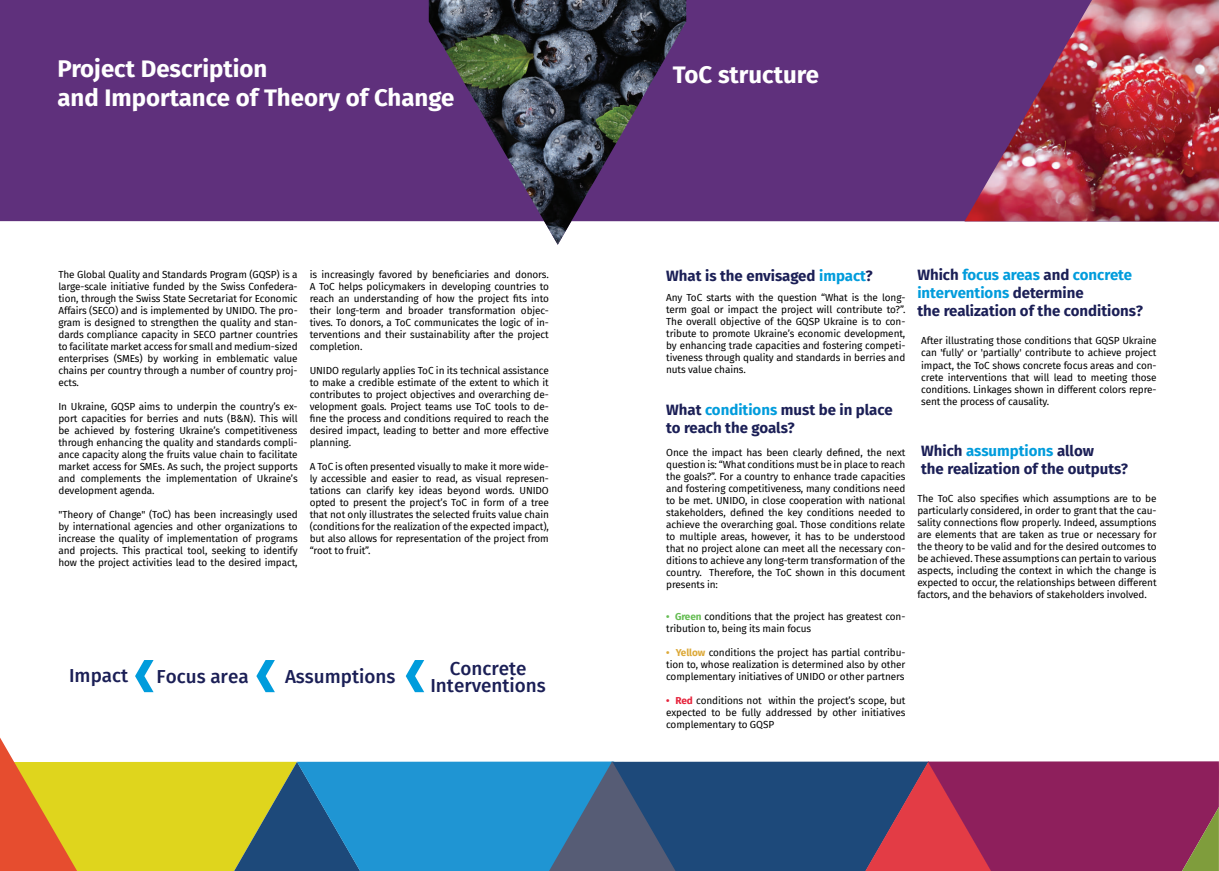
<style>
.page{position:relative;width:1219px;height:871px;background:#fff}
.page>*{position:absolute;margin:0;border:0;box-sizing:border-box;transform-origin:0 0}
.t1{font:700 24px/28.8px "Fira Sans";color:#fff}
.t2{font:500 18.8px/17px "Fira Sans";color:#1b1f56;text-align:center}
.t3{font:700 15px/18px "Fira Sans";color:#1b1f56}
.t4{font:10px/12px "Fira Sans";letter-spacing:-.01em;color:#000;text-align:justify}
.s1{color:#009cdc}
.s2{font-weight:700;color:#66bd54}
.s3{color:#040503}
.s4{font-weight:700;color:#dca939}
.s5{font-weight:700;color:#e6233b}
</style>
<div class="page">
<div style="left:0;top:0;width:1219px;height:221px;background:#5f307c"></div>
<svg style="left:135px;top:660px;width:19px;height:32px"></svg>
<svg style="left:256px;top:660px;width:19px;height:32px"></svg>
<svg style="left:406px;top:660px;width:18px;height:32px"></svg>
<img style="left:429px;top:0;width:257px;height:245px">
<img style="left:965px;top:0;width:254px;height:221px">
<svg style="left:0;top:737px;width:1219px;height:133px"></svg>
<h1 class="t1" style="left:57px;top:53px;width:398px">Project Description<br>and Importance of Theory of Change</h1>
<p class="t4" style="left:58px;top:268px;width:241px">The Global Quality and Standards Program (GQSP) is a large-scale initiative funded by the Swiss Confedera&shy;tion, through the Swiss State Secretariat for Economic Affairs (SECO) and is implemented by UNIDO. The pro&shy;gram is designed to strengthen the quality and stan&shy;dards compliance capacity in SECO partner countries to facilitate market access for small and medium-sized enterprises (SMEs) by working in emblematic value chains per country through a number of country proj&shy;ects.</p>
<p class="t4" style="left:58px;top:400px;width:241px">In Ukraine, GQSP aims to underpin the country’s ex&shy;port capacities for berries and nuts (B&amp;N). This will be achieved by fostering Ukraine’s competitiveness through enhancing the quality and standards compli&shy;ance capacity along the fruits value chain to facilitate market access for SMEs. As such, the project supports and complements the implementation of Ukraine’s development agenda.</p>
<p class="t4" style="left:58px;top:508px;width:241px">"Theory of Change" (ToC) has been increasingly used by international agencies and other organizations to increase the quality of implementation of programs and projects. This practical tool, seeking to identify how the project activities lead to the desired impact,</p>
<p class="t4" style="left:310px;top:268px;width:241px">is increasingly favored by beneficiaries and donors.<br>A ToC helps policymakers in developing countries to reach an understanding of how the project fits into their long-term and broader transformation objec&shy;tives. To donors, a ToC communicates the logic of in&shy;terventions and their sustainability after the project completion.</p>
<p class="t4" style="left:310px;top:364px;width:241px">UNIDO regularly applies ToC in its technical assistance to make a credible estimate of the extent to which it contributes to project objectives and overarching de&shy;velopment goals. Project teams use ToC tools to de&shy;fine the process and conditions required to reach the desired impact, leading to better and more effective planning.</p>
<p class="t4" style="left:310px;top:460px;width:241px">A ToC is often presented visually to make it more wide&shy;ly accessible and easier to read, as visual represen&shy;tations can clarify key ideas beyond words. UNIDO opted to present the project’s ToC in form of a tree that not only illustrates the selected fruits value chain (conditions for the realization of the expected impact), but also allows for representation of the project from “root to fruit”.</p>
<h2 class="t2" style="left:69px;top:666px;width:61px">Impact</h2>
<h2 class="t2" style="left:157px;top:666px;width:94px">Focus area</h2>
<h2 class="t2" style="left:285px;top:666px;width:112px">Assumptions</h2>
<h2 class="t2" style="left:430px;top:658px;width:117px">Concrete<br>Interventions</h2>
<h1 class="t1" style="left:673px;top:59px;width:147px">ToC structure</h1>
<h3 class="t3" style="left:666px;top:266px;width:208px">What is the envisaged <span class="s1">impact</span>?</h3>
<p class="t4" style="left:666px;top:291px;width:241px">Any ToC starts with the question “What is the long&shy;term goal or impact the project will contribute to?”.<br>The overall objective of the GQSP Ukraine is to con&shy;tribute to promote Ukraine’s economic development, by enhancing trade capacities and fostering competi&shy;tiveness through quality and standards in berries and nuts value chains.</p>
<h3 class="t3" style="left:666px;top:399px;width:228px">What <span class="s1">conditions</span> must be in place to reach the goals?</h3>
<p class="t4" style="left:666px;top:446px;width:241px">Once the impact has been clearly defined, the next question is: “What conditions must be in place to reach the goals?”. For a country to enhance trade capacities and fostering competitiveness, many conditions need to be met. UNIDO, in close cooperation with national stakeholders, defined the key conditions needed to achieve the overarching goal. Those conditions relate to multiple areas, however, it has to be understood that no project alone can meet all the necessary con&shy;ditions to achieve any long-term transformation of the сountry. Therefore, the ToC shown in this document presents in:</p>
<p class="t4" style="left:666px;top:610px;width:241px"><span class="s2">• Green</span> <span class="s3">conditions</span> that the project has greatest con&shy;tribution to, being its main focus</p>
<p class="t4" style="left:666px;top:646px;width:241px"><span class="s4">• Yellow</span> <span class="s3">conditions</span> the project has partial contribu&shy;tion to, whose realization is determined also by other complementary initiatives of UNIDO or other partners</p>
<p class="t4" style="left:666px;top:694px;width:241px"><span class="s5">• Red</span> <span class="s3">conditions</span> not within the project’s scope, but expected to be fully addressed by other initiatives complementary to GQSP</p>
<h3 class="t3" style="left:917px;top:265px;width:227px">Which <span class="s1">focus areas</span> and <span class="s1">concrete interventions</span> determine<br>the realization of the conditions?</h3>
<p class="t4" style="left:921px;top:334px;width:237px">After illustrating those conditions that GQSP Ukraine can '<span class="s3">fully'</span> or '<span class="s3">partially'</span> contribute to achieve project impact, the ToC shows concrete focus areas and con&shy;crete interventions that will lead to meeting those conditions. Linkages shown in different colors repre&shy;sent the process of causality.</p>
<h3 class="t3" style="left:921px;top:441px;width:208px">Which <span class="s1">assumptions</span> allow<br>the realization of the outputs?</h3>
<p class="t4" style="left:917px;top:492px;width:241px">The ToC also specifies which assumptions are to be particularly considered, in order to grant that the cau&shy;sality connections flow properly. Indeed, assumptions are elements that are taken as true or necessary for the theory to be valid and for the desired outcomes to be achieved. These assumptions can pertain to various aspects, including the context in which the change is expected to occur, the relationships between different factors, and the behaviors of stakeholders involved.</p>
</div>
